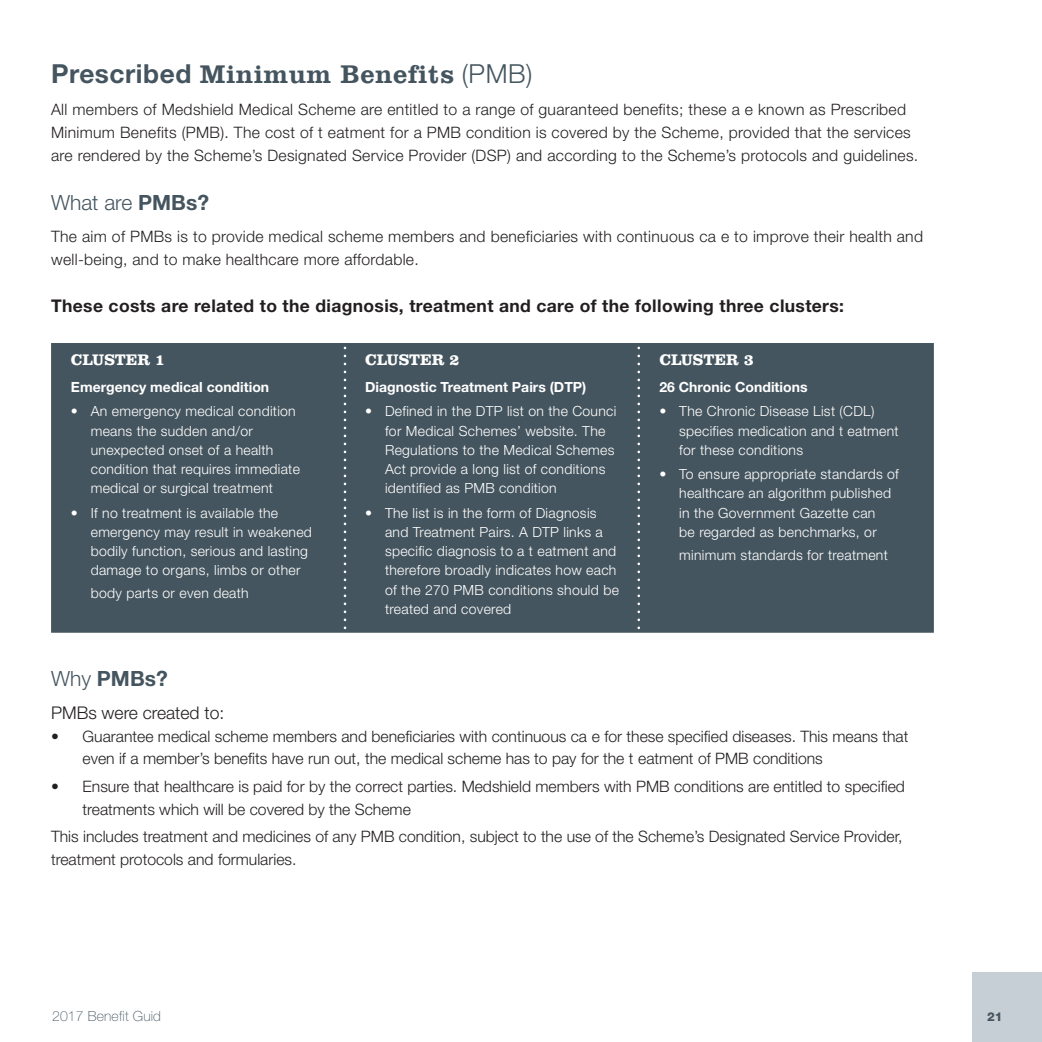
<style>
.page{position:relative;width:1042px;height:1042px;background:#fff}
.page>*{position:absolute;margin:0;border:0;box-sizing:border-box;transform-origin:0 0}
.t1{font:800 26.25px "Clarendon BT";letter-spacing:.02em;color:#45555f}
.t2{font:300 21px "Helvetica Neue LT Std";color:#45555f}
.t3{font:700 21px "Helvetica Neue LT Std";color:#45555f}
.t4{font:700 17.5px "Helvetica Neue LT Std";letter-spacing:.02em;color:#231f20}
.t5{font:300 17.5px "Helvetica Neue LT Std";color:#231f20}
.t6{font:300 15.75px/22.8px "Helvetica Neue LT Std";color:#231f20}
.t7{font:300 15.75px/22.8px "Helvetica Neue LT Std";letter-spacing:.02em;color:#231f20}
.t8{font:700 15.75px "Clarendon BT";color:#fff}
.t9{font:300 14px/19.2px "Helvetica Neue LT Std";letter-spacing:.02em;color:#fff}
.t10{font:700 14px "Helvetica Neue LT Std";color:#fff}
.t11{font:100 14px "Helvetica Neue LT Std";letter-spacing:.01em;color:#45555f}
.t12{font:800 12.25px "Helvetica Neue LT Std";color:#45555f}
.s1{font-family:"Helvetica Neue LT Std";font-weight:700}
.s2{font-family:"Helvetica Neue LT Std";font-weight:300}
.s3{font-weight:700}
.s4{font-weight:400}
.s5{font-weight:300}
</style>
<div class="page">
<hr style="left:0;top:0;width:1px;height:1042px;background:#45555f">
<div style="left:51px;top:343px;width:883px;height:290px;background:#45555f"></div>
<svg style="left:344px;top:343px;width:2px;height:290px"></svg>
<svg style="left:637px;top:343px;width:3px;height:290px"></svg>
<div style="left:972px;top:972px;width:70px;height:70px;background:#c6cfd5"></div>
<h1 class="t1" style="left:51px;top:57px;width:483px"><span class="s1">Prescribed</span> Minimum Benefits <span class="s2">(PMB)</span></h1>
<p class="t7" style="left:51px;top:98px;width:868px">All members of Medshield Medical Scheme are entitled to a range of guaranteed benefits; these a e known as Prescribed<br>Minimum Benefits (PMB). The cost of t eatment for a PMB condition is covered by the Scheme, provided that the services are rendered by the Scheme’s Designated Service Provider (DSP) and according to the Scheme’s protocols and guidelines.</p>
<h2 class="t2" style="left:51px;top:189px;width:159px">What are <span class="s3">PMBs?</span></h2>
<p class="t7" style="left:51px;top:225px;width:873px">The aim of PMBs is to provide medical scheme members and beneficiaries with continuous ca e to improve their health and well-being, and to make healthcare more affordable.</p>
<p class="t4" style="left:51px;top:295px;width:794px">These costs are related to the diagnosis, treatment and care of the following three clusters:</p>
<p class="t8" style="left:71px;top:350px;width:96px">CLUSTER 1</p>
<p class="t8" style="left:365px;top:350px;width:96px">CLUSTER 2</p>
<p class="t8" style="left:659px;top:350px;width:96px">CLUSTER 3</p>
<p class="t10" style="left:71px;top:379px;width:200px">Emergency medical condition</p>
<p class="t10" style="left:365px;top:379px;width:223px">Diagnostic Treatment Pairs (DTP)</p>
<p class="t10" style="left:659px;top:379px;width:150px">26 Chronic Conditions</p>
<p class="t9" style="left:91px;top:401px;width:211px;text-indent:-20px"><span class="s4">•</span> An emergency medical condition means the sudden and/or unexpected onset of a health condition that requires immediate medical or surgical treatment</p>
<p class="t9" style="left:91px;top:502px;width:223px;text-indent:-20px"><span class="s4">•</span> If no treatment is available the emergency may result in weakened bodily function, serious and lasting damage to organs, limbs or other</p>
<p class="t9" style="left:91px;top:583px;width:159px">body parts or even death</p>
<p class="t9" style="left:385px;top:401px;width:233px;text-indent:-20px"><span class="s4">•</span> Defined in the DTP list on the Counci for Medical Schemes’ website. The Regulations to the Medical Schemes Act provide a long list of conditions identified as PMB condition</p>
<p class="t9" style="left:385px;top:502px;width:235px;text-indent:-20px"><span class="s4">•</span> The list is in the form of Diagnosis and Treatment Pairs. A DTP links a specific diagnosis to a t eatment and therefore broadly indicates how each of the 270 PMB conditions should be treated and covered</p>
<p class="t9" style="left:679px;top:401px;width:221px;text-indent:-20px"><span class="s4">•</span> The Chronic Disease List (CDL) specifies medication and t eatment for these conditions</p>
<p class="t9" style="left:679px;top:464px;width:221px;text-indent:-20px"><span class="s4">•</span> To ensure appropriate standards of healthcare an algorithm published in the Government Gazette can<br>be regarded as benchmarks, or</p>
<p class="t9" style="left:679px;top:544px;width:210px">minimum standards for treatment</p>
<h2 class="t3" style="left:51px;top:665px;width:118px"><span class="s5">Why</span> PMBs?</h2>
<p class="t5" style="left:51px;top:702px;width:175px">PMBs were created to:</p>
<p class="t6" style="left:83px;top:724px;width:827px;text-indent:-31px"><span class="s4">•</span> Guarantee medical scheme members and beneficiaries with continuous ca e for these specified diseases. This means that even if a member’s benefits have run out, the medical scheme has to pay for the t eatment of PMB conditions</p>
<p class="t6" style="left:83px;top:774px;width:824px;text-indent:-31px"><span class="s4">•</span> Ensure that healthcare is paid for by the correct parties. Medshield members with PMB conditions are entitled to specified treatments which will be covered by the Scheme</p>
<p class="t6" style="left:51px;top:825px;width:853px">This includes treatment and medicines of any PMB condition, subject to the use of the Scheme’s Designated Service Provider, treatment protocols and formularies.</p>
<p class="t11" style="left:52px;top:1008px;width:110px">2017 Benefit Guid</p>
<p class="t12" style="left:987px;top:1009px;width:17px">21</p>
</div>
